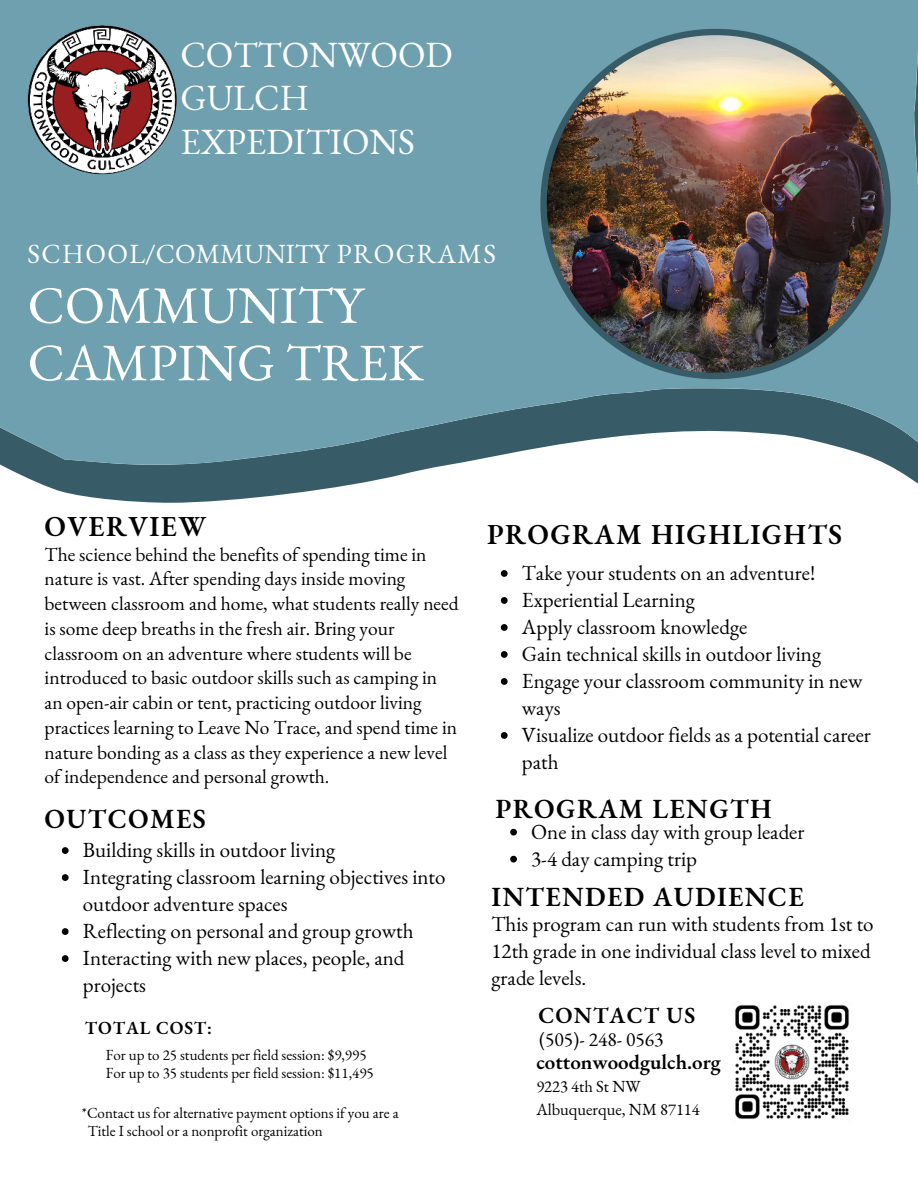
<style>
.page{position:relative;width:918px;height:1188px;background:#fff}
.page>*{position:absolute;margin:0;border:0;box-sizing:border-box;transform-origin:0 0}
.t1{font:52.5px/57.3px "EB Garamond";color:#fff}
.t2{font:36px/43.2px "EB Garamond";color:#fff}
.t3{font:600 28.2px "EB Garamond";letter-spacing:.05em;color:#000}
.t4{font:600 27px "EB Garamond";letter-spacing:.05em;color:#000}
.t5{font:27px "EB Garamond";letter-spacing:.05em;color:#fff}
.t6{font:600 22.5px "EB Garamond";letter-spacing:.05em;color:#000}
.t7{font:21px/27px "EB Garamond";color:#000}
.t8{font:600 21px "EB Garamond";color:#000}
.t9{font:19.5px/24.8px "EB Garamond";color:#000}
.t10{font:600 18px "EB Garamond";letter-spacing:.05em;color:#000}
.t11{font:16.5px/22.5px "EB Garamond";color:#000}
.t12{font:15px/18px "EB Garamond";color:#000}
</style>
<div class="page">
<svg style="left:41px;top:484px;width:313px;height:19px;fill:#385c67"></svg>
<svg style="left:0;top:0;width:918px;height:484px;background:#719eac"></svg>
<img style="left:540px;top:29px;width:351px;height:350px">
<img style="left:28px;top:25px;width:149px;height:149px;border-radius:50%">
<img style="left:735px;top:1005px;width:114px;height:114px">
<svg style="left:62px;top:847px;width:7px;height:7px"></svg>
<svg style="left:62px;top:874px;width:7px;height:7px"></svg>
<svg style="left:62px;top:928px;width:7px;height:7px"></svg>
<svg style="left:62px;top:955px;width:7px;height:7px"></svg>
<svg style="left:501px;top:570px;width:7px;height:7px"></svg>
<svg style="left:501px;top:597px;width:7px;height:7px"></svg>
<svg style="left:501px;top:624px;width:7px;height:7px"></svg>
<svg style="left:501px;top:651px;width:7px;height:7px"></svg>
<svg style="left:501px;top:678px;width:7px;height:7px"></svg>
<svg style="left:501px;top:732px;width:7px;height:7px"></svg>
<svg style="left:510px;top:829px;width:7px;height:7px"></svg>
<svg style="left:510px;top:856px;width:7px;height:7px"></svg>
<img style="left:459px;top:322px;width:1px;height:58px">
<h2 class="t2" style="left:180px;top:34px;width:274px">COTTONWOOD<br>GULCH<br>EXPEDITIONS</h2>
<p class="t5" style="left:28px;top:236px;width:470px">SCHOOL/COMMUNITY PROGRAMS</p>
<h1 class="t1" style="left:28px;top:277px;width:398px">COMMUNITY<br>CAMPING TREK</h1>
<h3 class="t3" style="left:45px;top:508px;width:163px">OVERVIEW</h3>
<h3 class="t3" style="left:487px;top:516px;width:356px">PROGRAM HIGHLIGHTS</h3>
<p class="t9" style="left:45px;top:542px;width:416px">The science behind the benefits of spending time in nature is vast. After spending days inside moving between classroom and home, what students really need is some deep breaths in the fresh air. Bring your classroom on an adventure where students will be introduced to basic outdoor skills such as camping in an open-air cabin or tent, practicing outdoor living practices learning to Leave No Trace, and spend time in nature bonding as a class as they experience a new level of independence and personal growth.</p>
<p class="t7" style="left:522px;top:560px;width:351px">Take your students on an adventure!<br>Experiential Learning<br>Apply classroom knowledge<br>Gain technical skills in outdoor living<br>Engage your classroom community in new ways<br>Visualize outdoor fields as a potential career path</p>
<p class="t4" style="left:45px;top:801px;width:163px">OUTCOMES</p>
<p class="t7" style="left:83px;top:837px;width:364px">Building skills in outdoor living<br>Integrating classroom learning objectives into outdoor adventure spaces<br>Reflecting on personal and group growth Interacting with new places, people, and projects</p>
<p class="t10" style="left:85px;top:1016px;width:129px">TOTAL COST:</p>
<p class="t12" style="left:106px;top:1046px;width:269px">For up to 25 students per field session: $9,995<br>For up to 35 students per field session: $11,495</p>
<p class="t12" style="left:88px;top:1104px;width:312px;text-indent:-6px">*Contact us for alternative payment options if you are a<br>Title I school or a nonprofit organization</p>
<p class="t4" style="left:496px;top:791px;width:278px">PROGRAM LENGTH</p>
<p class="t7" style="left:531px;top:818px;width:275px">One in class day with group leader<br>3-4 day camping trip</p>
<p class="t4" style="left:492px;top:880px;width:314px">INTENDED AUDIENCE</p>
<p class="t7" style="left:492px;top:911px;width:384px">This program can run with students from 1st to<br>12th grade in one individual class level to mixed grade levels.</p>
<p class="t6" style="left:538px;top:1001px;width:158px">CONTACT US</p>
<p class="t9" style="left:539px;top:1027px;width:126px">(505)- 248- 0563</p>
<p class="t8" style="left:536px;top:1048px;width:186px">cottonwoodgulch.org</p>
<p class="t11" style="left:536px;top:1076px;width:165px">9223 4th St NW<br>Albuquerque, NM 87114</p>
</div>
